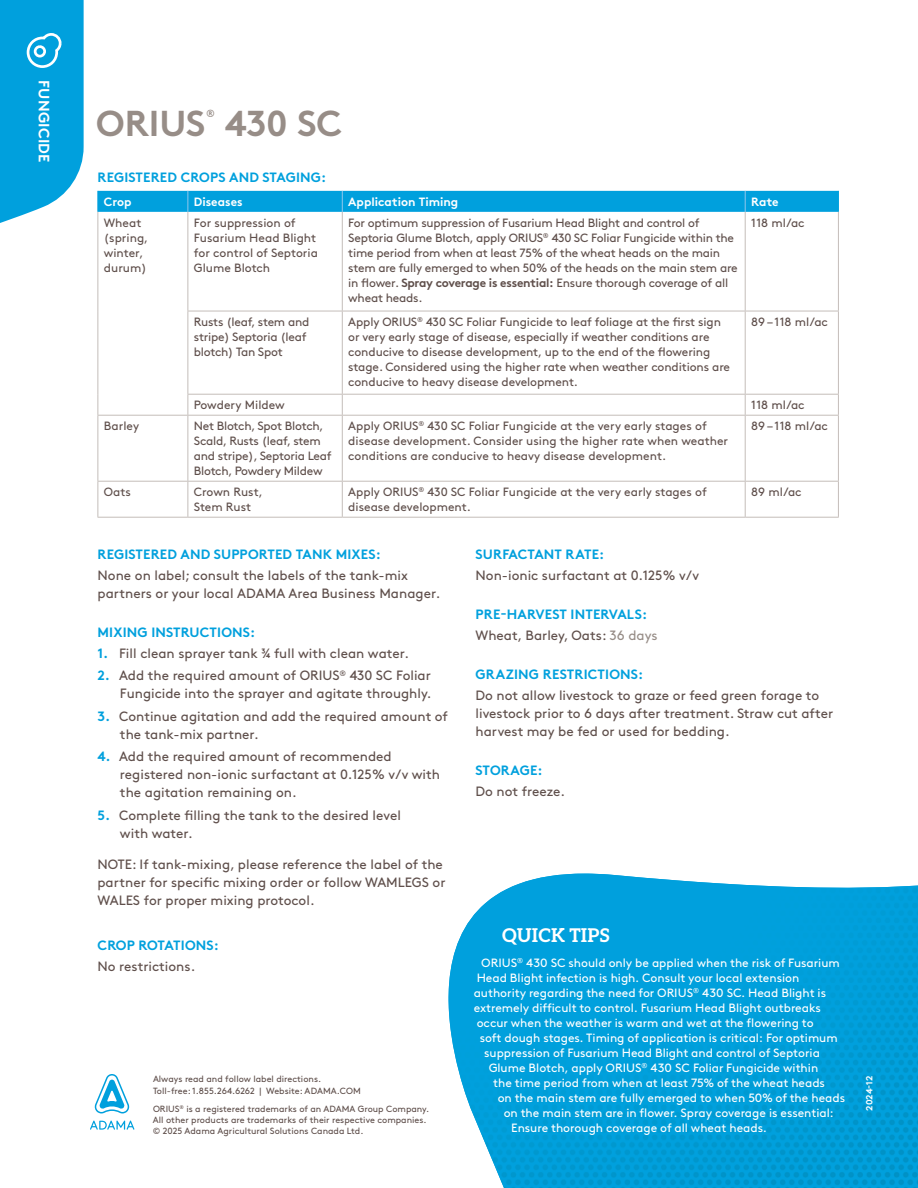
<style>
.page{position:relative;width:918px;height:1188px;background:#fff}
.page>*{position:absolute;margin:0;border:0;box-sizing:border-box;transform-origin:0 0}
.t1{font:700 36px "Brown Pro";letter-spacing:-.005em;color:#978d87}
.t2{font:700 18.9px "Aleo";color:#fff}
.t3{font:700 15px "Brown Pro";letter-spacing:.01em;color:#fff}
.t4{font:13.5px/18px "Brown Pro";color:#5f4f4b}
.t5{font:700 13.5px/21px "Brown Pro";letter-spacing:.01em;color:#00a0dd}
.t6{font:12px/15px "Brown Pro";letter-spacing:-.01em;color:#5f4f4b}
.t7{font:12px "Brown LL";color:#fff}
.t8{font:700 12px "Brown Pro";color:#fff}
.t9{font:700 10.5px "Brown Pro";color:#978d87}
.t10{font:9px/11.2px "Brown Pro";color:#5f4f4b}
.t11{font:700 9px "Brown LL";color:#fff}
.s1{font-weight:700}
.s2{font-weight:700;color:#00a0dd}
.s3{font-weight:400;color:#5f4f4b}
.s4{font-weight:400;color:#978d87}
</style>
<div class="page">
<svg style="left:94px;top:1074px;width:36px;height:39px"></svg>
<svg style="left:90px;top:1121px;width:44px;height:9px"></svg>
<svg style="left:0;top:0;width:84px;height:223px"></svg>
<div style="left:98px;top:191px;width:741px;height:21px;background:#00a0dd"></div>
<hr style="left:98px;top:212px;width:1px;height:99px;background:#c4bdb9">
<hr style="left:98px;top:311px;width:1px;height:83px;background:#c4bdb9">
<svg style="left:98px;top:394px;width:1px;height:21px"></svg>
<hr style="left:188px;top:212px;width:1px;height:99px;background:#c4bdb9">
<hr style="left:342px;top:212px;width:1px;height:99px;background:#c4bdb9">
<hr style="left:745px;top:212px;width:1px;height:99px;background:#c4bdb9">
<hr style="left:838px;top:212px;width:1px;height:99px;background:#c4bdb9">
<hr style="left:188px;top:311px;width:1px;height:83px;background:#c4bdb9">
<hr style="left:188px;top:311px;width:154px;height:1px;background:#c4bdb9">
<hr style="left:342px;top:311px;width:1px;height:83px;background:#c4bdb9">
<hr style="left:342px;top:311px;width:403px;height:1px;background:#c4bdb9">
<hr style="left:745px;top:311px;width:1px;height:83px;background:#c4bdb9">
<hr style="left:745px;top:311px;width:94px;height:1px;background:#c4bdb9">
<hr style="left:838px;top:311px;width:1px;height:83px;background:#c4bdb9">
<svg style="left:188px;top:395px;width:1px;height:20px"></svg>
<hr style="left:188px;top:394px;width:154px;height:1px;background:#c4bdb9">
<svg style="left:342px;top:395px;width:1px;height:20px"></svg>
<hr style="left:342px;top:394px;width:403px;height:1px;background:#c4bdb9">
<svg style="left:745px;top:395px;width:1px;height:20px"></svg>
<hr style="left:745px;top:394px;width:94px;height:1px;background:#c4bdb9">
<svg style="left:838px;top:395px;width:1px;height:20px"></svg>
<hr style="left:98px;top:416px;width:1px;height:65px;background:#c4bdb9">
<hr style="left:98px;top:415px;width:90px;height:1px;background:#c4bdb9">
<hr style="left:188px;top:416px;width:1px;height:65px;background:#c4bdb9">
<hr style="left:188px;top:415px;width:154px;height:1px;background:#c4bdb9">
<hr style="left:342px;top:415px;width:403px;height:1px;background:#c4bdb9">
<hr style="left:745px;top:415px;width:94px;height:1px;background:#c4bdb9">
<hr style="left:342px;top:416px;width:1px;height:65px;background:#c4bdb9">
<hr style="left:745px;top:416px;width:1px;height:65px;background:#c4bdb9">
<hr style="left:838px;top:416px;width:1px;height:65px;background:#c4bdb9">
<hr style="left:98px;top:482px;width:1px;height:35px;background:#c4bdb9">
<hr style="left:98px;top:481px;width:90px;height:1px;background:#c4bdb9">
<hr style="left:98px;top:517px;width:90px;height:1px;background:#c4bdb9">
<hr style="left:188px;top:482px;width:1px;height:35px;background:#c4bdb9">
<hr style="left:188px;top:481px;width:154px;height:1px;background:#c4bdb9">
<hr style="left:342px;top:481px;width:403px;height:1px;background:#c4bdb9">
<hr style="left:745px;top:481px;width:94px;height:1px;background:#c4bdb9">
<hr style="left:342px;top:482px;width:1px;height:35px;background:#c4bdb9">
<hr style="left:745px;top:482px;width:1px;height:35px;background:#c4bdb9">
<hr style="left:838px;top:482px;width:1px;height:35px;background:#c4bdb9">
<hr style="left:188px;top:517px;width:154px;height:1px;background:#c4bdb9">
<hr style="left:342px;top:517px;width:403px;height:1px;background:#c4bdb9">
<hr style="left:745px;top:517px;width:94px;height:1px;background:#c4bdb9">
<img style="left:448px;top:874px;width:470px;height:314px">
<p class="t3" style="left:56px;top:80px;width:83px;rotate:90deg">FUNGICIDE</p>
<h1 class="t1" style="left:96px;top:94px;width:111px">ORIUS</h1>
<p class="t9" style="left:206px;top:105px;width:10px">®</p>
<h1 class="t1" style="left:225px;top:94px;width:119px">430 SC</h1>
<p class="t5" style="left:98px;top:165px;width:230px">REGISTERED CROPS AND STAGING:</p>
<p class="t8" style="left:104px;top:192px;width:29px">Crop</p>
<p class="t8" style="left:194px;top:192px;width:50px">Diseases</p>
<p class="t8" style="left:348px;top:192px;width:112px">Application Timing</p>
<p class="t8" style="left:751px;top:192px;width:29px">Rate</p>
<p class="t6" style="left:104px;top:214px;width:46px">Wheat (spring, winter, durum)</p>
<p class="t6" style="left:194px;top:214px;width:126px">For suppression of<br>Fusarium Head Blight for control of Septoria<br>Glume Blotch</p>
<p class="t6" style="left:348px;top:214px;width:391px">For optimum suppression of Fusarium Head Blight and control of Septoria Glume Blotch, apply ORIUS<sup>®</sup> 430 SC Foliar Fungicide within the time period from when at least 75% of the wheat heads on the main stem are fully emerged to when 50% of the heads on the main stem are in flower. <span class="s1">Spray coverage is essential:</span> Ensure thorough coverage of all wheat heads.</p>
<p class="t6" style="left:751px;top:214px;width:55px">118 ml/ac</p>
<p class="t6" style="left:194px;top:313px;width:117px">Rusts (leaf, stem and stripe) Septoria (leaf blotch) Tan Spot</p>
<p class="t6" style="left:348px;top:313px;width:383px">Apply ORIUS<sup>®</sup> 430 SC Foliar Fungicide to leaf foliage at the first sign or very early stage of disease, especially if weather conditions are conducive to disease development, up to the end of the flowering stage. Considered using the higher rate when weather conditions are conducive to heavy disease development.</p>
<p class="t6" style="left:751px;top:313px;width:78px">89 – 118 ml/ac</p>
<p class="t6" style="left:194px;top:397px;width:92px">Powdery Mildew</p>
<p class="t6" style="left:751px;top:397px;width:55px">118 ml/ac</p>
<p class="t6" style="left:104px;top:418px;width:37px">Barley</p>
<p class="t6" style="left:194px;top:418px;width:139px">Net Blotch, Spot Blotch,<br>Scald, Rusts (leaf, stem and stripe), Septoria Leaf<br>Blotch, Powdery Mildew</p>
<p class="t6" style="left:348px;top:418px;width:381px">Apply ORIUS<sup>®</sup> 430 SC Foliar Fungicide at the very early stages of disease development. Consider using the higher rate when weather conditions are conducive to heavy disease development.</p>
<p class="t6" style="left:751px;top:418px;width:78px">89 – 118 ml/ac</p>
<p class="t6" style="left:104px;top:484px;width:29px">Oats</p>
<p class="t6" style="left:194px;top:484px;width:70px">Crown Rust,<br>Stem Rust</p>
<p class="t6" style="left:348px;top:484px;width:360px">Apply ORIUS<sup>®</sup> 430 SC Foliar Fungicide at the very early stages of disease development.</p>
<p class="t6" style="left:751px;top:484px;width:52px">89 ml/ac</p>
<p class="t5" style="left:98px;top:542px;width:285px">REGISTERED AND SUPPORTED TANK MIXES:</p>
<p class="t4" style="left:97px;top:565px;width:344px">None on label; consult the labels of the tank-mix partners or your local ADAMA Area Business Manager.</p>
<p class="t5" style="left:98px;top:620px;width:159px">MIXING INSTRUCTIONS:</p>
<p class="t4" style="left:97px;top:643px;width:313px"><span class="s2">1.</span> Fill clean sprayer tank 3/4 full with clean water.</p>
<p class="t4" style="left:97px;top:665px;width:336px;text-align:right"><span class="s2">2.</span> Add the required amount of ORIUS<sup>®</sup> 430 SC Foliar<br>Fungicide into the sprayer and agitate throughly.</p>
<p class="t4" style="left:120px;top:706px;width:330px;text-indent:-23px"><span class="s2">3.</span> Continue agitation and add the required amount of the tank-mix partner.</p>
<p class="t4" style="left:120px;top:746px;width:321px;text-indent:-23px"><span class="s2">4.</span> Add the required amount of recommended registered non‑ ionic surfactant at 0.125% v/v with the agitation remaining on.</p>
<p class="t4" style="left:120px;top:805px;width:282px;text-indent:-23px"><span class="s2">5.</span> Complete filling the tank to the desired level with water.</p>
<p class="t4" style="left:97px;top:854px;width:350px">NOTE: If tank-mixing, please reference the label of the partner for specific mixing order or follow WAMLEGS or<br>WALES for proper mixing protocol.</p>
<p class="t5" style="left:98px;top:934px;width:123px">CROP ROTATIONS:</p>
<p class="t4" style="left:97px;top:956px;width:99px">No restrictions.</p>
<p class="t10" style="left:153px;top:1073px;width:209px">Always read and follow label directions.<br>Toll-free: 1.855.264.6262 | Website: ADAMA.COM</p>
<p class="t10" style="left:153px;top:1102px;width:278px">ORIUS<sup>®</sup> is a registered trademarks of an ADAMA Group Company.<br>All other products are trademarks of their respective companies. © 2025 Adama Agricultural Solutions Canada Ltd.</p>
<p class="t5" style="left:476px;top:542px;width:130px">SURFACTANT RATE:</p>
<p class="t4" style="left:476px;top:565px;width:225px">Non-ionic surfactant at 0.125% v/v</p>
<p class="t5" style="left:476px;top:602px;width:184px">PRE-HARVEST INTERVALS:<br><span class="s3">Wheat, Barley, Oats:</span> <span class="s4">36 days</span></p>
<p class="t5" style="left:476px;top:662px;width:169px">GRAZING RESTRICTIONS:</p>
<p class="t4" style="left:476px;top:685px;width:359px">Do not allow livestock to graze or feed green forage to livestock prior to 6 days after treatment. Straw cut after harvest may be fed or used for bedding.</p>
<p class="t5" style="left:476px;top:758px;width:69px">STORAGE:</p>
<p class="t4" style="left:476px;top:781px;width:91px">Do not freeze.</p>
<h2 class="t2" style="left:502px;top:920px;width:110px">QUICK TIPS</h2>
<p class="t7" style="left:481px;top:954px;width:360px">ORIUS<sup>®</sup> 430 SC should only be applied when the risk of Fusarium</p>
<p class="t7" style="left:477px;top:969px;width:324px">Head Blight infection is high. Consult your local extension</p>
<p class="t7" style="left:474px;top:984px;width:354px">authority regarding the need for ORIUS<sup>®</sup> 430 SC. Head Blight is</p>
<p class="t7" style="left:474px;top:999px;width:349px">extremely difficult to control. Fusarium Head Blight outbreaks</p>
<p class="t7" style="left:477px;top:1014px;width:339px">occur when the weather is warm and wet at the flowering to</p>
<p class="t7" style="left:480px;top:1029px;width:360px">soft dough stages. Timing of application is critical: For optimum</p>
<p class="t7" style="left:484px;top:1044px;width:337px">suppression of Fusarium Head Blight and control of Septoria</p>
<p class="t7" style="left:489px;top:1059px;width:331px">Glume Blotch, apply ORIUS<sup>®</sup> 430 SC Foliar Fungicide within</p>
<p class="t7" style="left:493px;top:1074px;width:333px">the time period from when at least 75% of the wheat heads</p>
<p class="t7" style="left:498px;top:1089px;width:349px">on the main stem are fully emerged to when 50% of the heads</p>
<p class="t7" style="left:504px;top:1104px;width:332px">on the main stem are in flower. Spray coverage is essential:</p>
<p class="t7" style="left:511px;top:1119px;width:257px">Ensure thorough coverage of all wheat heads.</p>
<p class="t11" style="left:862px;top:1111px;width:36px;rotate:-90deg">2024-12</p>
</div>
